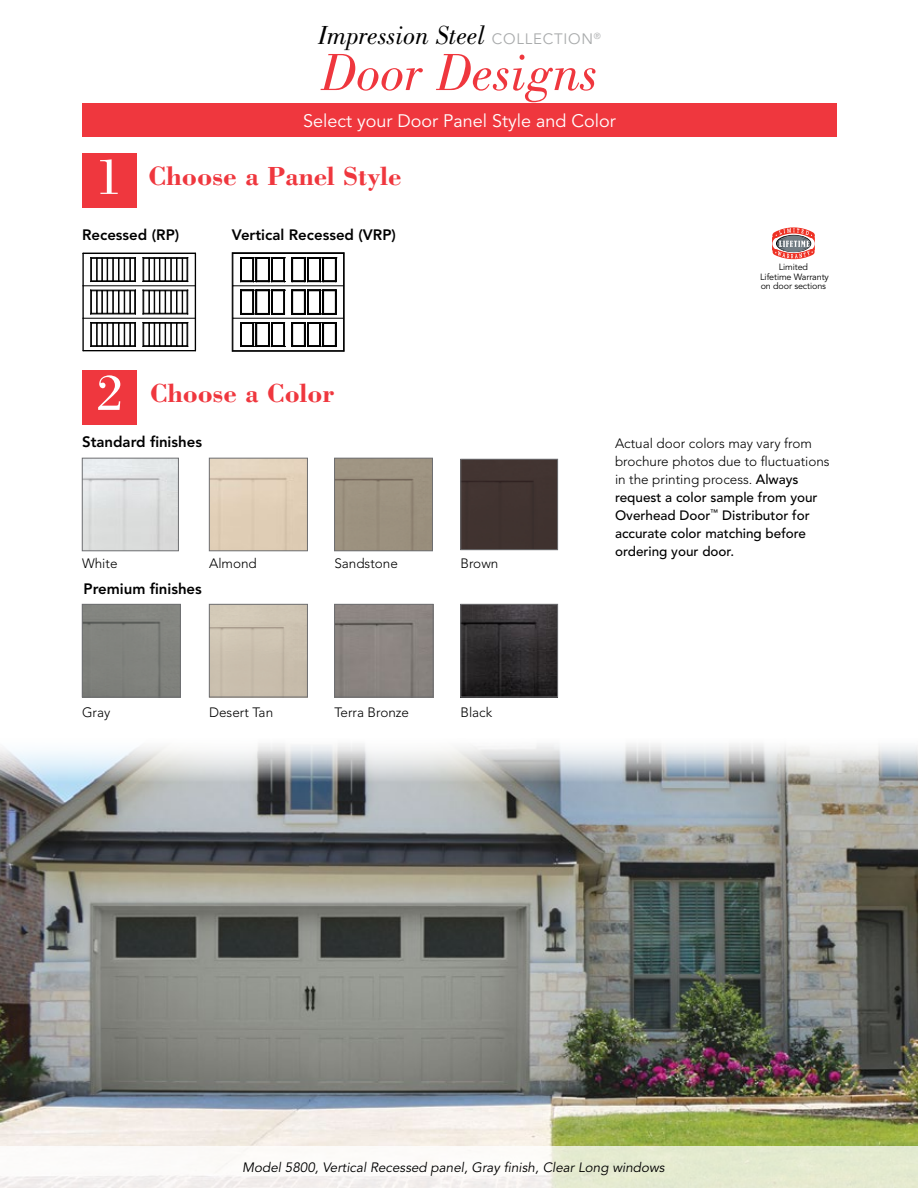
<style>
.page{position:relative;width:918px;height:1188px;background:#fff}
.page>*{position:absolute;margin:0;border:0;box-sizing:border-box;transform-origin:0 0}
.t1{font:italic 54px "Bodoni Std";color:#ef373e}
.t2{font:700 27px "Bodoni Std";color:#ef373e}
.t3{font:italic 27px "Bodoni Std";color:#000}
.t4{font:18px "Avenir LT Std";color:#fff}
.t5{font:800 15px "Avenir LT Std";color:#000}
.t6{font:500 13.5px/18px "Avenir LT Std";color:#000}
.t7{font:italic 13.5px "Avenir LT Std";color:#000}
.t8{font:300 13.5px "Avenir LT Std";color:#000}
.t9{font:9px/9.4px "Avenir LT Std";letter-spacing:-.01em;color:#000;text-align:center}
.s1{font-family:"Avenir LT Std";font-style:normal;font-size:15px;color:#a9abac}
.s2{font-weight:400;font-size:52.5px;color:#fff}
.s3{font-size:27.45px}
.s4{font-weight:300}
</style>
<div class="page">
<div style="left:82px;top:458px;width:97px;height:93px;border:1px solid #6d6e71"></div>
<div style="left:209px;top:458px;width:99px;height:93px;border:1px solid #6d6e71"></div>
<div style="left:336px;top:460px;width:95px;height:89px;background:#9c9280"></div>
<div style="left:334px;top:458px;width:99px;height:93px;border:1px solid #6d6e71"></div>
<div style="left:463px;top:461px;width:93px;height:87px;background:#413330"></div>
<div style="left:461px;top:459px;width:97px;height:91px;border:1px solid #6d6e71"></div>
<div style="left:82px;top:103px;width:755px;height:33px;background:#ef373e"></div>
<div style="left:82px;top:153px;width:55px;height:55px;background:#ef373e"></div>
<hr style="left:82px;top:253px;width:2px;height:33px;background:#000">
<hr style="left:83px;top:286px;width:112px;height:1px;background:#000">
<hr style="left:82px;top:286px;width:2px;height:32px;background:#000">
<hr style="left:83px;top:318px;width:112px;height:1px;background:#000">
<hr style="left:82px;top:318px;width:2px;height:33px;background:#000">
<hr style="left:83px;top:350px;width:112px;height:1px;background:#000">
<hr style="left:83px;top:253px;width:112px;height:1px;background:#000">
<hr style="left:195px;top:253px;width:1px;height:98px;background:#000">
<hr style="left:91px;top:314px;width:44px;height:1px;background:#010101">
<svg style="left:90px;top:290px;width:46px;height:24px"></svg>
<hr style="left:143px;top:314px;width:45px;height:1px;background:#010101">
<svg style="left:143px;top:290px;width:45px;height:24px"></svg>
<svg style="left:90px;top:322px;width:46px;height:25px"></svg>
<svg style="left:143px;top:322px;width:45px;height:25px"></svg>
<svg style="left:90px;top:257px;width:46px;height:25px"></svg>
<svg style="left:143px;top:257px;width:45px;height:25px"></svg>
<hr style="left:233px;top:286px;width:111px;height:1px;background:#010101">
<hr style="left:233px;top:318px;width:111px;height:1px;background:#010101">
<svg style="left:240px;top:322px;width:45px;height:25px"></svg>
<svg style="left:292px;top:322px;width:45px;height:25px"></svg>
<svg style="left:240px;top:290px;width:45px;height:25px"></svg>
<svg style="left:292px;top:290px;width:45px;height:25px"></svg>
<svg style="left:240px;top:257px;width:45px;height:26px"></svg>
<svg style="left:292px;top:257px;width:45px;height:26px"></svg>
<div style="left:232px;top:252px;width:113px;height:100px;border:1px solid #000"></div>
<div style="left:82px;top:370px;width:55px;height:55px;background:#ef373e"></div>
<svg style="left:772px;top:227px;width:43px;height:33px"></svg>
<div style="left:84px;top:606px;width:95px;height:89px;background:#81837e"></div>
<div style="left:82px;top:604px;width:99px;height:93px;border:1px solid #6d6e71"></div>
<div style="left:209px;top:604px;width:99px;height:93px;border:1px solid #6d6e71"></div>
<div style="left:336px;top:606px;width:95px;height:89px;background:#8b8481"></div>
<div style="left:334px;top:604px;width:99px;height:93px;border:1px solid #6d6e71"></div>
<img style="left:463px;top:606px;width:93px;height:89px">
<div style="left:461px;top:604px;width:97px;height:93px;border:1px solid #6d6e71"></div>
<img style="left:0;top:744px;width:918px;height:402px">
<svg style="left:0;top:1146px;width:918px;height:42px"></svg>
<h2 class="t3" style="left:318px;top:20px;width:284px">Impression Steel <span class="s1">COLLECTION</span><sup>®</sup></h2>
<h1 class="t1" style="left:321px;top:42px;width:279px">Door Designs</h1>
<h3 class="t4" style="left:303px;top:110px;width:314px">Select your Door Panel Style and Color</h3>
<h2 class="t2" style="left:96px;top:160px;width:307px"><span class="s2">1</span> <span class="s3">Choose a</span> Panel Style</h2>
<p class="t5" style="left:82px;top:226px;width:99px">Recessed (RP)</p>
<p class="t5" style="left:232px;top:226px;width:166px">Vertical Recessed (VRP)</p>
<h2 class="t2" style="left:97px;top:376px;width:239px"><span class="s2">2</span> Choose a Color</h2>
<p class="t9" style="left:760px;top:263px;width:70px">Limited<br>Lifetime Warranty on door sections</p>
<p class="t5" style="left:82px;top:433px;width:122px">Standard finishes</p>
<p class="t8" style="left:82px;top:556px;width:37px">White</p>
<p class="t8" style="left:209px;top:556px;width:49px">Almond</p>
<p class="t8" style="left:334px;top:556px;width:65px">Sandstone</p>
<p class="t5" style="left:84px;top:580px;width:120px">Premium finishes</p>
<p class="t8" style="left:461px;top:556px;width:39px">Brown</p>
<p class="t8" style="left:82px;top:704px;width:30px">Gray</p>
<p class="t8" style="left:209px;top:704px;width:66px">Desert Tan</p>
<p class="t8" style="left:334px;top:704px;width:76px">Terra Bronze</p>
<p class="t8" style="left:461px;top:704px;width:33px">Black</p>
<p class="t6" style="left:615px;top:434px;width:216px"><span class="s4">Actual door colors may vary from brochure photos due to fluctuations in the printing process.</span> Always request a color sample from your<br>Overhead Door<sup>™</sup> Distributor for accurate color matching before ordering your door.</p>
<p class="t7" style="left:242px;top:1160px;width:424px">Model 5800, Vertical Recessed panel, Gray finish, Clear Long windows</p>
</div>
